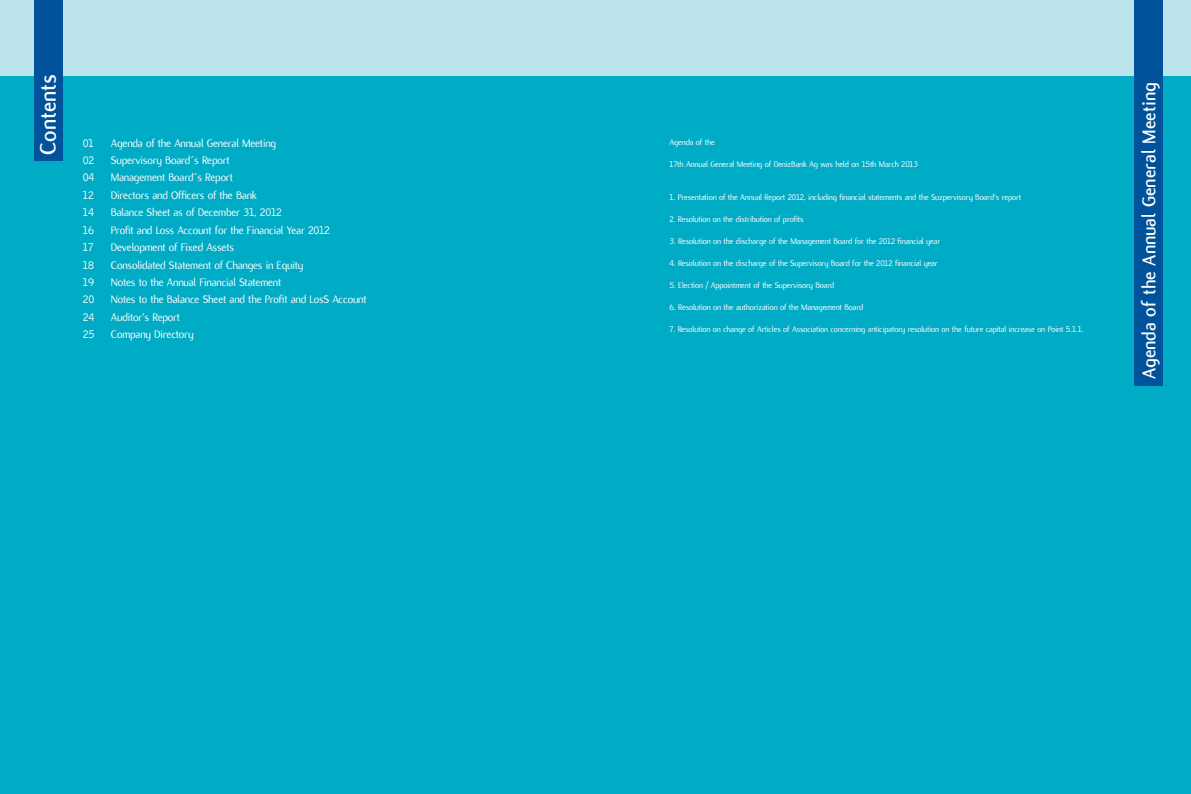
<style>
.page{position:relative;width:1191px;height:794px;background:#fff}
.page>*{position:absolute;margin:0;border:0;box-sizing:border-box;transform-origin:0 0}
.t1{font:700 24px "Flux Line";color:#fff}
.t2{font:700 20px "Flux Line";color:#fff}
.t3{font:12px "Flux Line";letter-spacing:-.02em;color:#fff}
.t4{font:9px "Flux Line";letter-spacing:-.02em;color:#fff}
</style>
<div class="page">
<div style="left:0;top:71px;width:1191px;height:723px;background:#00abc5"></div>
<div style="left:0;top:0;width:1191px;height:75px;background:#bbe4ec"></div>
<div style="left:34px;top:0;width:28px;height:160px;background:#00539b"></div>
<div style="left:1134px;top:0;width:28px;height:386px;background:#00539b"></div>
<h1 class="t1" style="left:35px;top:155px;width:82px;rotate:-90deg">Contents</h1>
<h2 class="t2" style="left:1138px;top:379px;width:298px;rotate:-90deg">Agenda of the Annual General Meeting</h2>
<h3 class="t3" style="left:83px;top:136px;width:13px">01</h3>
<h3 class="t3" style="left:111px;top:136px;width:167px">Agenda of the Annual General Meeting</h3>
<h3 class="t3" style="left:83px;top:154px;width:13px">02</h3>
<h3 class="t3" style="left:111px;top:154px;width:120px">Supervisory Board´s Report</h3>
<h3 class="t3" style="left:83px;top:171px;width:13px">04</h3>
<h3 class="t3" style="left:111px;top:171px;width:124px">Management Board´s Report</h3>
<h3 class="t3" style="left:83px;top:188px;width:12px">12</h3>
<h3 class="t3" style="left:111px;top:188px;width:148px">Directors and Officers of the Bank</h3>
<h3 class="t3" style="left:83px;top:206px;width:13px">14</h3>
<h3 class="t3" style="left:111px;top:206px;width:172px">Balance Sheet as of December 31, 2012</h3>
<h3 class="t3" style="left:83px;top:223px;width:13px">16</h3>
<h3 class="t3" style="left:111px;top:223px;width:221px">Profit and Loss Account for the Financial Year 2012</h3>
<h3 class="t3" style="left:83px;top:241px;width:12px">17</h3>
<h3 class="t3" style="left:111px;top:241px;width:125px">Development of Fixed Assets</h3>
<h3 class="t3" style="left:83px;top:258px;width:12px">18</h3>
<h3 class="t3" style="left:111px;top:258px;width:194px">Consolidated Statement of Changes in Equity</h3>
<h3 class="t3" style="left:83px;top:276px;width:13px">19</h3>
<h3 class="t3" style="left:111px;top:276px;width:172px">Notes to the Annual Financial Statement</h3>
<h3 class="t3" style="left:83px;top:293px;width:13px">20</h3>
<h3 class="t3" style="left:111px;top:293px;width:257px">Notes to the Balance Sheet and the Profit and LosS Account</h3>
<h3 class="t3" style="left:83px;top:310px;width:13px">24</h3>
<h3 class="t3" style="left:111px;top:310px;width:71px">Auditor’s Report</h3>
<h3 class="t3" style="left:83px;top:328px;width:13px">25</h3>
<h3 class="t3" style="left:111px;top:328px;width:84px">Company Directory</h3>
<p class="t4" style="left:669px;top:137px;width:47px">Agenda of the</p>
<p class="t4" style="left:669px;top:159px;width:250px">17th Annual General Meeting of DenizBank Ag was held on 15th March 2013</p>
<p class="t4" style="left:669px;top:192px;width:353px">1. Presentation of the Annual Report 2012, including financial statements and the Suzpervisory Board’s report</p>
<p class="t4" style="left:669px;top:214px;width:136px">2. Resolution on the distribution of profits</p>
<p class="t4" style="left:669px;top:236px;width:272px">3. Resolution on the discharge of the Management Board for the 2012 financial year</p>
<p class="t4" style="left:669px;top:258px;width:270px">4. Resolution on the discharge of the Supervisory Board for the 2012 financial year</p>
<p class="t4" style="left:669px;top:280px;width:166px">5. Election / Appointment of the Supervisory Board</p>
<p class="t4" style="left:669px;top:302px;width:195px">6. Resolution on the authorization of the Management Board</p>
<p class="t4" style="left:669px;top:324px;width:415px">7. Resolution on change of Articles of Association concerning anticipatory resolution on the future capital increase on Point 5.1.1.</p>
</div>
